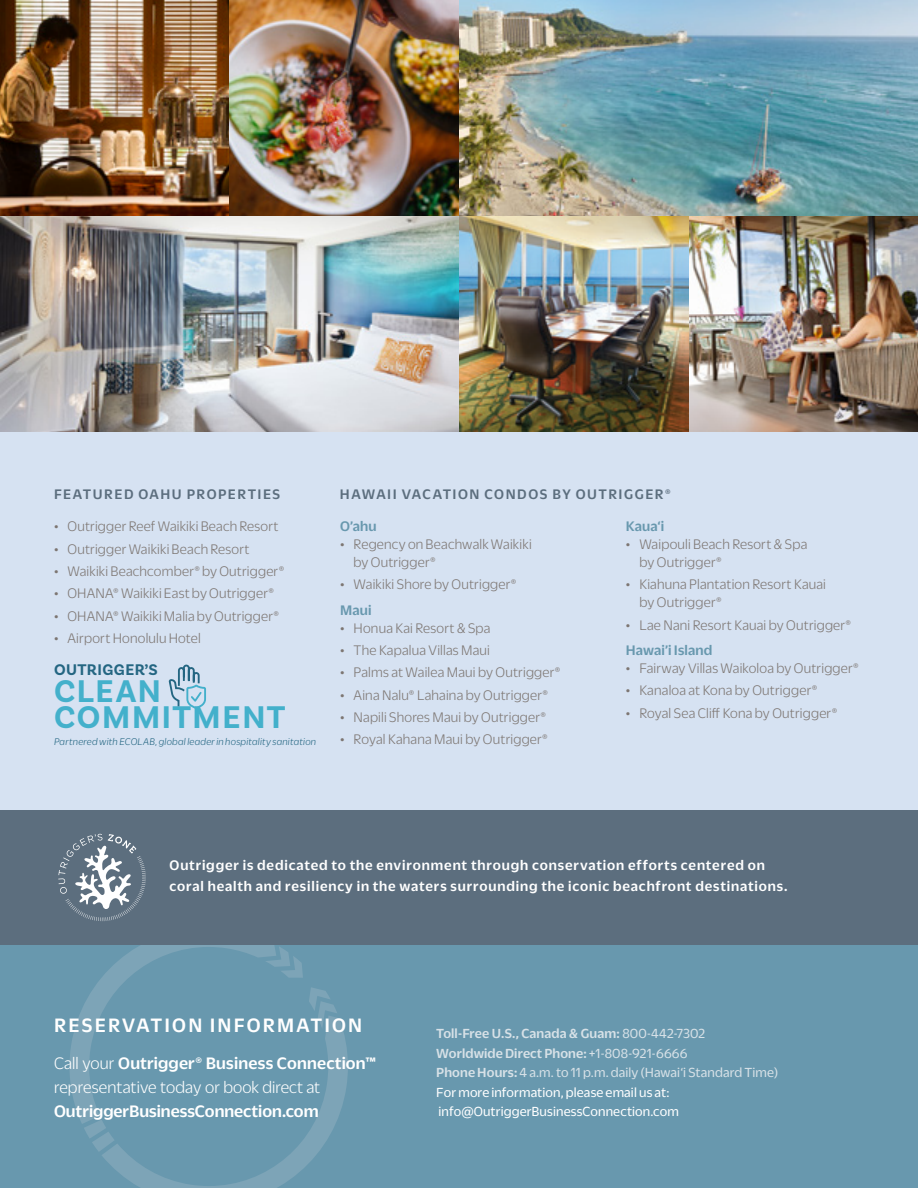
<style>
.page{position:relative;width:918px;height:1188px;background:#fff}
.page>*{position:absolute;margin:0;border:0;box-sizing:border-box;transform-origin:0 0}
.t1{font:700 33px/26.5px "Basic Sans";letter-spacing:.05em;color:#43b0cb}
.Header_1{font:500 21px "Duplicate Sans";letter-spacing:.1em;color:#fff}
.t2{font:500 18px/24px "Duplicate Sans";color:#fff}
.t3{font:700 16.2px "Basic Sans";letter-spacing:.025em;color:#246682}
.t4{font:300 15px/18px "Duplicate Sans";letter-spacing:.015em;color:#7d7672}
.Body{font:500 15px/21px "Duplicate Sans";letter-spacing:.06em;color:#fff}
.Subhead_1{font:500 15px "Duplicate Sans";letter-spacing:.1em;color:#5c6e7e}
.Subhead_1-2{font:500 15px "Duplicate Sans";letter-spacing:.01em;color:#6898ae}
.Body-2{font:14.25px/19.5px "Duplicate Sans";letter-spacing:.01em;color:#fff}
.Body-3{font:500 14.25px "Duplicate Sans";letter-spacing:.01em;color:#d7e1e7}
.Bullets_2{font:italic 300 10.5px "Duplicate Sans";letter-spacing:.025em;color:#246682}
.s1{font-weight:300}
.s2{font-weight:400}
.s3{font-weight:500;color:#d7e1e7}
.s4{color:#d7e1e7}
</style>
<div class="page">
<img style="left:0;top:0;width:918px;height:432px">
<div style="left:0;top:432px;width:918px;height:392px;background:#d6e2f2"></div>
<div style="left:0;top:945px;width:918px;height:243px;background:#6898ae"></div>
<svg style="left:70px;top:945px;width:278px;height:243px"></svg>
<img style="left:432px;top:0;width:486px;height:216px">
<div style="left:0;top:810px;width:918px;height:135px;background:#5c6e7e"></div>
<svg style="left:58px;top:834px;width:88px;height:87px"></svg>
<svg style="left:168px;top:664px;width:38px;height:45px"></svg>
<p class="Subhead_1" style="left:54px;top:484px;width:228px">FEATURED OAHU PROPERTIES</p>
<p class="t4" style="left:54px;top:517px;width:226px">• Outrigger Reef Waikiki Beach Resort</p>
<p class="t4" style="left:54px;top:539px;width:197px">• Outrigger Waikiki Beach Resort</p>
<p class="t4" style="left:54px;top:561px;width:232px">• Waikiki Beachcomber® by Outrigger®</p>
<p class="t4" style="left:54px;top:584px;width:222px">• OHANA® Waikiki East by Outrigger®</p>
<p class="t4" style="left:54px;top:606px;width:227px">• OHANA® Waikiki Malia by Outrigger®</p>
<p class="t4" style="left:54px;top:628px;width:148px">• Airport Honolulu Hotel</p>
<p class="t3" style="left:54px;top:660px;width:105px">OUTRIGGER’S</p>
<p class="t1" style="left:54px;top:678px;width:233px">CLEAN<br>COMMITMENT</p>
<p class="Bullets_2" style="left:54px;top:735px;width:264px">Partnered with ECOLAB, global leader in hospitality sanitation</p>
<p class="Subhead_1" style="left:340px;top:484px;width:332px">HAWAII VACATION CONDOS BY OUTRIGGER®</p>
<p class="Subhead_1-2" style="left:340px;top:516px;width:38px">O’ahu</p>
<p class="t4" style="left:354px;top:534px;width:180px;text-indent:-14px">• Regency on Beachwalk Waikiki by Outrigger®</p>
<p class="t4" style="left:340px;top:575px;width:178px">• Waikiki Shore by Outrigger®</p>
<p class="Subhead_1-2" style="left:340px;top:600px;width:33px">Maui</p>
<p class="t4" style="left:340px;top:618px;width:152px">• Honua Kai Resort &amp; Spa</p>
<p class="t4" style="left:340px;top:640px;width:151px">• The Kapalua Villas Maui</p>
<p class="t4" style="left:340px;top:663px;width:222px">• Palms at Wailea Maui by Outrigger®</p>
<p class="t4" style="left:340px;top:685px;width:210px">• Aina Nalu® Lahaina by Outrigger®</p>
<p class="t4" style="left:340px;top:707px;width:208px">• Napili Shores Maui by Outrigger®</p>
<p class="t4" style="left:340px;top:730px;width:209px">• Royal Kahana Maui by Outrigger®</p>
<p class="Subhead_1-2" style="left:626px;top:516px;width:40px">Kaua‘i</p>
<p class="t4" style="left:639px;top:534px;width:169px;text-indent:-14px">• Waipouli Beach Resort &amp; Spa by Outrigger®</p>
<p class="t4" style="left:639px;top:575px;width:188px;text-indent:-14px">• Kiahuna Plantation Resort Kauai by Outrigger®</p>
<p class="t4" style="left:626px;top:615px;width:227px">• Lae Nani Resort Kauai by Outrigger®</p>
<p class="Subhead_1-2" style="left:626px;top:640px;width:88px">Hawai’i Island</p>
<p class="t4" style="left:626px;top:658px;width:234px">• Fairway Villas Waikoloa by Outrigger®</p>
<p class="t4" style="left:626px;top:681px;width:193px">• Kanaloa at Kona by Outrigger®</p>
<p class="t4" style="left:626px;top:703px;width:213px">• Royal Sea Cliff Kona by Outrigger®</p>
<p class="Body" style="left:170px;top:853px;width:620px">Outrigger is dedicated to the environment through conservation efforts centered on coral health and resiliency in the waters surrounding the iconic beachfront destinations.</p>
<p class="Header_1" style="left:54px;top:1011px;width:310px">RESERVATION INFORMATION</p>
<p class="t2" style="left:54px;top:1050px;width:324px"><span class="s1">Call your</span> Outrigger® Business Connection™ <span class="s1">representative today or book direct at<br></span>OutriggerBusinessConnection.com</p>
<p class="Body-3" style="left:436px;top:1024px;width:271px">Toll-Free U.S., Canada &amp; Guam: <span class="s2">800-442-7302</span></p>
<p class="Body-3" style="left:436px;top:1044px;width:253px">Worldwide Direct Phone: <span class="s2">+1-808-921-6666</span></p>
<p class="Body-2" style="left:436px;top:1062px;width:343px"><span class="s3">Phone Hours:</span> <span class="s4">4 a.m. to 11 p.m. daily (Hawai‘i Standard Time)<br></span>For more information, please email us at: info@OutriggerBusinessConnection.com</p>
</div>
